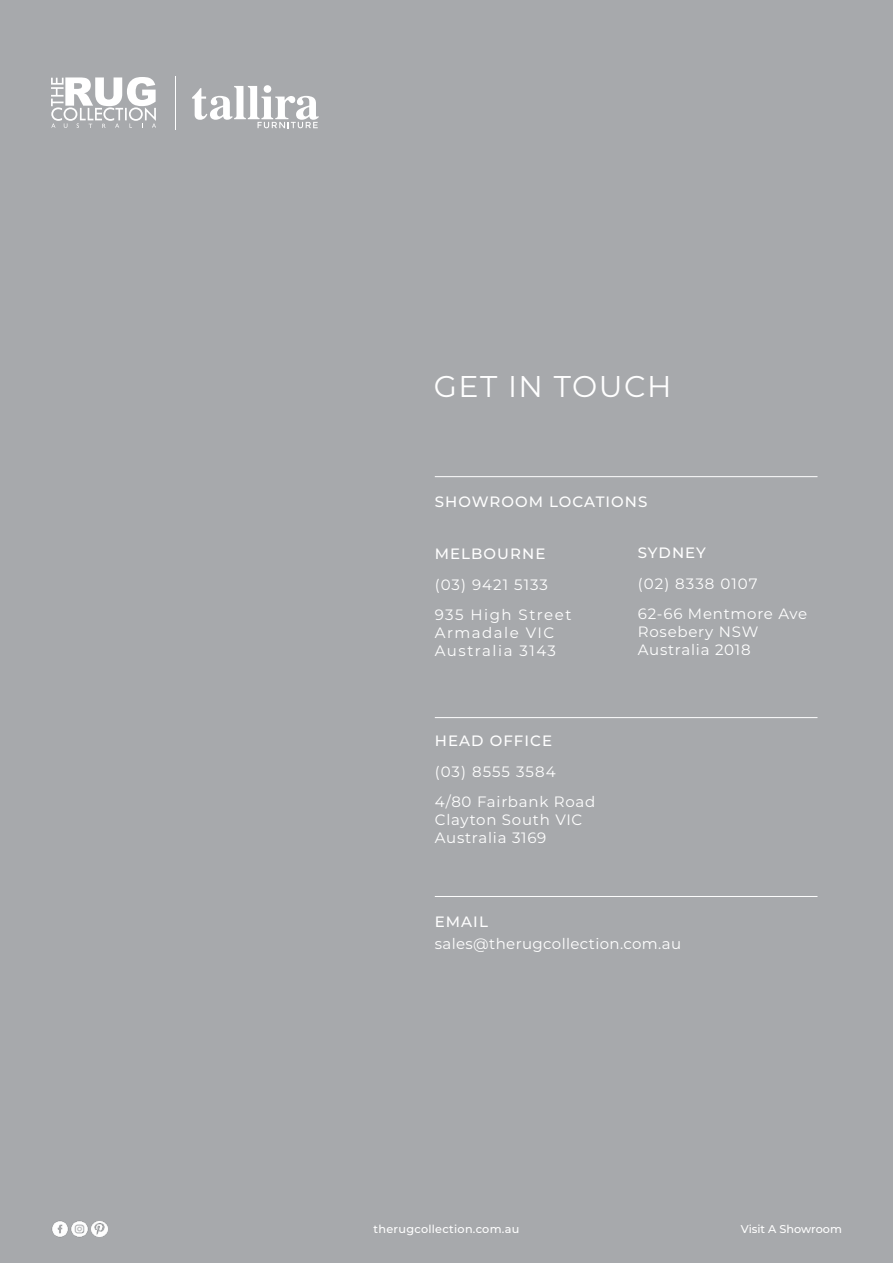
<style>
.page{position:relative;width:893px;height:1263px;background:#a7a9ac}
.page>*{position:absolute;margin:0;border:0;box-sizing:border-box;transform-origin:0 0}
.t1{font:30px "Montserrat";letter-spacing:.05em;color:#fff}
.t2{font:15px/30.8px "Montserrat";letter-spacing:.05em;color:#fff}
.t3{font:500 15px "Montserrat";letter-spacing:.07em;color:#fff}
.t4{font:15px "Montserrat";letter-spacing:.025em;color:#fff}
.t5{font:15px/30.8px "Montserrat";letter-spacing:.09em;color:#fff}
.t6{font:15px/18px "Montserrat";letter-spacing:.1em;color:#fff}
.t7{font:500 11.25px "Montserrat";letter-spacing:.025em;color:#fff}
.t8{font:500 11.25px "Montserrat";color:#fff}
</style>
<div class="page">
<img style="left:51px;top:1220px;width:17px;height:18px">
<img style="left:71px;top:1220px;width:17px;height:18px">
<img style="left:92px;top:1221px;width:15px;height:15px">
<svg style="left:192px;top:85px;width:127px;height:43px"></svg>
<hr style="left:175px;top:77px;width:1px;height:53px;background:#fff">
<svg style="left:51px;top:77px;width:105px;height:51px"></svg>
<hr style="left:435px;top:476px;width:382px;height:1px;background:#fff">
<hr style="left:435px;top:717px;width:382px;height:1px;background:#fff">
<hr style="left:435px;top:896px;width:382px;height:1px;background:#fff">
<h1 class="t1" style="left:434px;top:366px;width:239px">GET IN TOUCH</h1>
<p class="t3" style="left:435px;top:491px;width:214px">SHOWROOM LOCATIONS</p>
<p class="t3" style="left:435px;top:543px;width:112px">MELBOURNE</p>
<p class="t5" style="left:435px;top:568px;width:138px">(03) 9421 5133<br>935 High Street</p>
<p class="t6" style="left:435px;top:623px;width:123px">Armadale VIC<br>Australia 3143</p>
<p class="t3" style="left:435px;top:730px;width:119px">HEAD OFFICE</p>
<p class="t2" style="left:435px;top:755px;width:162px">(03) 8555 3584<br>4/80 Fairbank Road</p>
<p class="t2" style="left:435px;top:810px;width:149px;line-height:18px">Clayton South VIC<br>Australia 3169</p>
<p class="t3" style="left:638px;top:542px;width:70px">SYDNEY</p>
<p class="t2" style="left:638px;top:567px;width:171px">(02) 8338 0107<br>62-66 Mentmore Ave</p>
<p class="t2" style="left:638px;top:622px;width:122px;line-height:18px">Rosebery NSW<br>Australia 2018</p>
<p class="t3" style="left:435px;top:911px;width:55px">EMAIL</p>
<p class="t4" style="left:435px;top:933px;width:248px">sales@therugcollection.com.au</p>
<p class="t7" style="left:373px;top:1221px;width:147px">therugcollection.com.au</p>
<p class="t8" style="left:741px;top:1221px;width:103px">Visit A Showroom</p>
</div>
